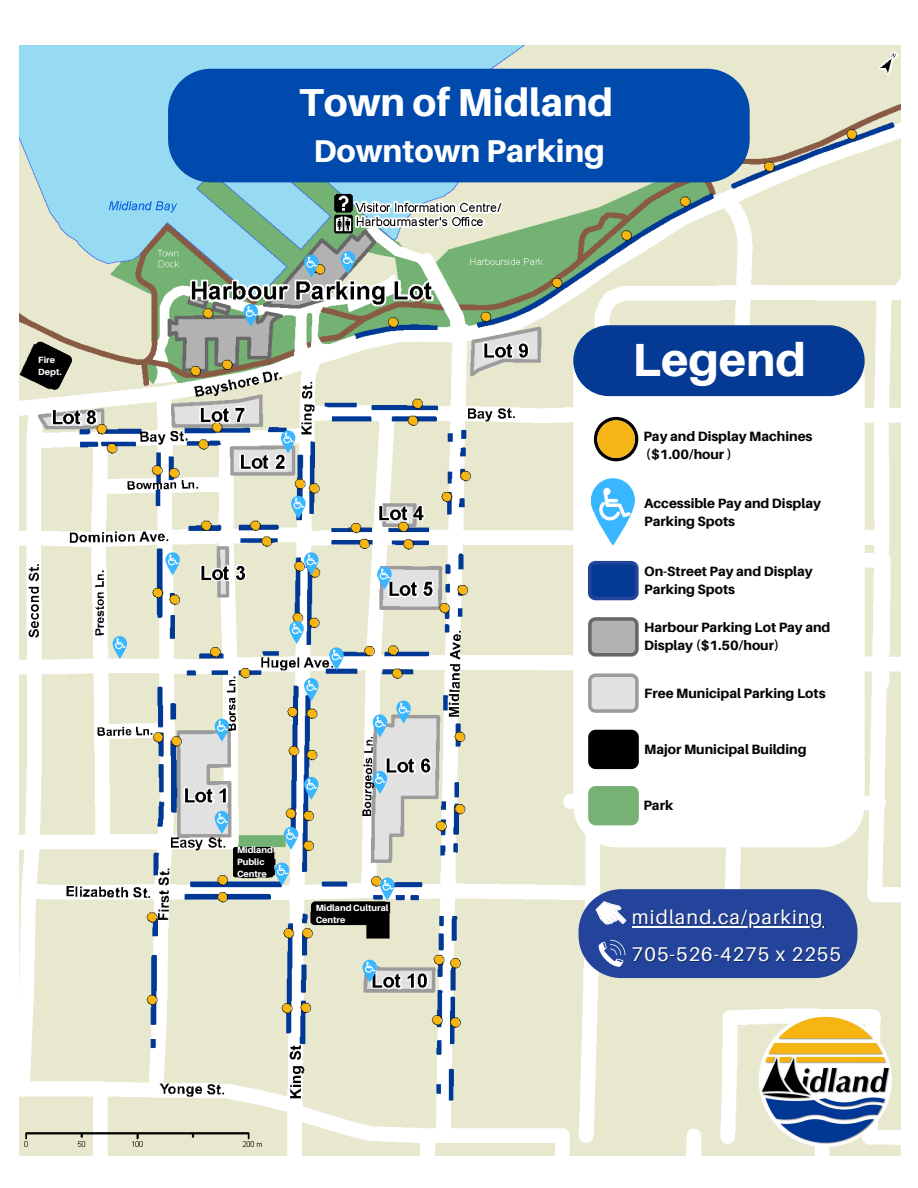
<style>
.page{position:relative;width:918px;height:1188px;background:#fff}
.page>*{position:absolute;margin:0;border:0;box-sizing:border-box;transform-origin:0 0}
.t1{font:800 46.5px "Aileron";color:#fff}
.t2{font:800 39px "Aileron";color:#fff}
.t3{font:800 31.5px "Aileron";color:#fff}
.t4{font:19.8px/36.9px "Aileron";letter-spacing:.055em;color:#fff}
.t5{font:800 13.5px/18px "Aileron";color:#050505}
.t6{font:800 9px/12px "Aileron";color:#fff}
</style>
<div class="page">
<img style="left:20px;top:45px;width:881px;height:1110px">
<svg style="left:304px;top:255px;width:15px;height:23px"></svg>
<svg style="left:341px;top:251px;width:14px;height:23px"></svg>
<svg style="left:244px;top:304px;width:14px;height:23px"></svg>
<svg style="left:281px;top:430px;width:14px;height:23px"></svg>
<svg style="left:291px;top:496px;width:15px;height:23px"></svg>
<svg style="left:304px;top:552px;width:15px;height:23px"></svg>
<svg style="left:165px;top:552px;width:15px;height:23px"></svg>
<svg style="left:113px;top:636px;width:14px;height:23px"></svg>
<svg style="left:215px;top:719px;width:14px;height:23px"></svg>
<svg style="left:289px;top:621px;width:15px;height:23px"></svg>
<svg style="left:377px;top:567px;width:15px;height:22px"></svg>
<svg style="left:329px;top:647px;width:15px;height:23px"></svg>
<svg style="left:396px;top:701px;width:15px;height:23px"></svg>
<svg style="left:373px;top:714px;width:14px;height:23px"></svg>
<svg style="left:373px;top:771px;width:14px;height:23px"></svg>
<svg style="left:304px;top:678px;width:15px;height:23px"></svg>
<svg style="left:304px;top:777px;width:15px;height:23px"></svg>
<svg style="left:363px;top:960px;width:14px;height:23px"></svg>
<svg style="left:573px;top:332px;width:292px;height:515px"></svg>
<div style="left:573px;top:325px;width:292px;height:71px;background:#043994;border-radius:36px"></div>
<svg style="left:594px;top:417px;width:44px;height:44px"></svg>
<div style="left:597px;top:420px;width:38px;height:38px;background:#f5b517;border-radius:50%"></div>
<svg style="left:591px;top:478px;width:44px;height:68px"></svg>
<svg style="left:588px;top:617px;width:51px;height:40px;background:#a1a1a1"></svg>
<svg style="left:588px;top:673px;width:51px;height:40px;background:#cfcfcf"></svg>
<svg style="left:588px;top:561px;width:51px;height:39px;background:#144199"></svg>
<div style="left:588px;top:730px;width:51px;height:39px;background:#000"></div>
<img style="left:758px;top:1012px;width:137px;height:137px">
<div style="left:168px;top:69px;width:582px;height:113px;background:#004aad"></div>
<svg style="left:311px;top:878px;width:84px;height:47px"></svg>
<svg style="left:215px;top:811px;width:83px;height:74px;background:#93a59d"></svg>
<svg style="left:21px;top:340px;width:53px;height:52px;background:#5f5e54"></svg>
<div style="left:579px;top:889px;width:278px;height:89px;background:#24449b;border-radius:43px"></div>
<svg style="left:598px;top:940px;width:27px;height:27px"></svg>
<svg style="left:593px;top:895px;width:34px;height:30px"></svg>
<hr style="left:633px;top:927px;width:192px;height:1px;background:#000;opacity:.4">
<hr style="left:632px;top:926px;width:192px;height:1px;background:#fff">
<div style="left:588px;top:786px;width:51px;height:39px;background:#77b174"></div>
<p class="t6" style="left:38px;top:353px;width:25px">Fire<br>Dept.</p>
<h2 class="t2" style="left:299px;top:78px;width:315px">Town of Midland</h2>
<h3 class="t3" style="left:313px;top:131px;width:293px">Downtown Parking</h3>
<p class="t6" style="left:237px;top:844px;width:37px">Midland<br>Public<br>Centre</p>
<p class="t6" style="left:316px;top:901px;width:74px">Midland Cultural<br>Centre</p>
<h1 class="t1" style="left:632px;top:331px;width:175px">Legend</h1>
<p class="t5" style="left:643px;top:427px;width:171px">Pay and Display Machines ($1.00/hour )</p>
<p class="t5" style="left:644px;top:494px;width:178px">Accessible Pay and Display<br>Parking Spots</p>
<p class="t5" style="left:644px;top:562px;width:170px">On-Street Pay and Display<br>Parking Spots</p>
<p class="t5" style="left:644px;top:618px;width:188px">Harbour Parking Lot Pay and<br>Display ($1.50/hour)</p>
<p class="t5" style="left:644px;top:684px;width:183px">Free Municipal Parking Lots</p>
<p class="t5" style="left:644px;top:740px;width:164px">Major Municipal Building</p>
<p class="t5" style="left:643px;top:796px;width:31px">Park</p>
<h3 class="t4" style="left:632px;top:898px;width:211px">midland.ca/parking<br>705-526-4275 x 2255</h3>
</div>
